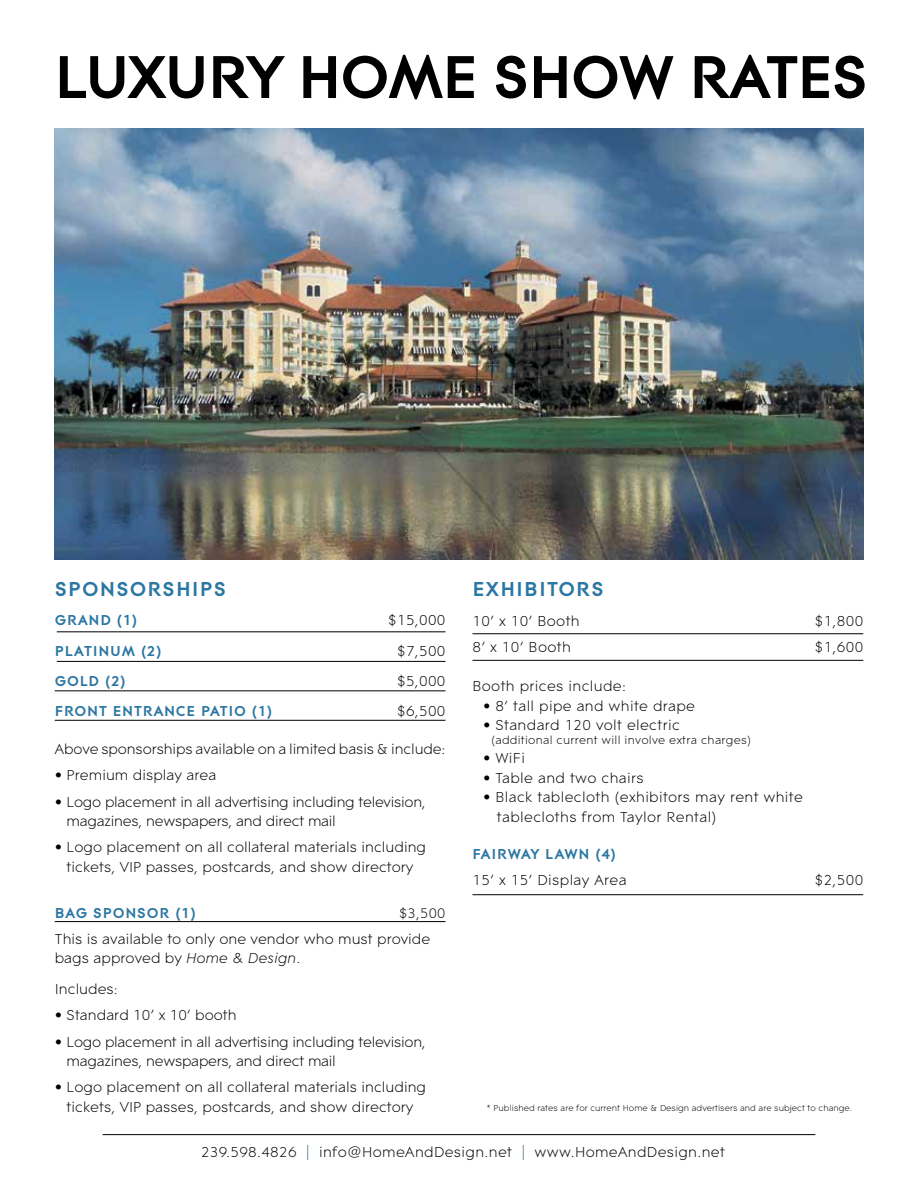
<style>
.page{position:relative;width:918px;height:1188px;background:#fff}
.page>*{position:absolute;margin:0;border:0;box-sizing:border-box;transform-origin:0 0}
.t1{font:700 62.85px "Contax Pro 75";letter-spacing:-.03em;color:#000}
.t2{font:700 21px "Contax Pro 75";letter-spacing:.05em;color:#2b76a2}
.t3{font:15px/19.5px "Contax Pro 45 Lig";color:#000;text-align:center}
.t4{font:15px/19.5px "Contax Pro 45 Lig";letter-spacing:.02em;color:#000}
.t5{font:15px/19.5px "Contax Pro 45 Lig";letter-spacing:-.02em;color:#000}
.t6{font:700 15px "Contax Pro 75";letter-spacing:.05em;color:#2b76a2}
.t7{font:14.4px "Contax Pro 45 Lig";color:#000}
.t8{font:12px "Contax Pro 45 Lig";letter-spacing:.02em;color:#000}
.t9{font:9px "Contax Pro 45 Lig";color:#000}
.s1{font-family:"Contax Pro 46 Lig";font-style:italic}
.s2{color:#2b76a2}
</style>
<div class="page">
<hr style="left:57px;top:632px;width:389px;height:1px;background:#000">
<hr style="left:57px;top:661px;width:389px;height:1px;background:#000">
<hr style="left:55px;top:691px;width:391px;height:1px;background:#000">
<hr style="left:55px;top:720px;width:391px;height:1px;background:#000">
<hr style="left:55px;top:921px;width:391px;height:1px;background:#000">
<hr style="left:472px;top:633px;width:391px;height:1px;background:#000">
<hr style="left:472px;top:660px;width:391px;height:1px;background:#000">
<hr style="left:472px;top:894px;width:391px;height:1px;background:#000">
<img style="left:54px;top:129px;width:809px;height:430px">
<hr style="left:103px;top:1134px;width:712px;height:1px;background:#000">
<h1 class="t1" style="left:54px;top:38px;width:816px">LUXURY HOME SHOW RATES</h1>
<h2 class="t2" style="left:55px;top:576px;width:173px">SPONSORSHIPS</h2>
<p class="t6" style="left:55px;top:611px;width:84px">GRAND (1)</p>
<p class="t3" style="left:388px;top:610px;width:59px">$15,000</p>
<p class="t6" style="left:55px;top:641px;width:108px">PLATINUM (2)</p>
<p class="t3" style="left:397px;top:641px;width:50px">$7,500</p>
<p class="t6" style="left:55px;top:671px;width:72px">GOLD (2)</p>
<p class="t3" style="left:397px;top:671px;width:50px">$5,000</p>
<p class="t6" style="left:55px;top:701px;width:219px">FRONT ENTRANCE PATIO (1)</p>
<p class="t3" style="left:397px;top:701px;width:50px">$6,500</p>
<p class="t3" style="left:55px;top:739px;width:392px">Above sponsorships available on a limited basis &amp; include:</p>
<p class="t3" style="left:55px;top:765px;width:163px">• Premium display area</p>
<p class="t5" style="left:67px;top:792px;width:361px;text-indent:-12px">• Logo placement in all advertising including television, magazines, newspapers, and direct mail</p>
<p class="t3" style="left:55px;top:837px;width:373px">• Logo placement on all collateral materials including tickets, VIP passes, postcards, and show directory</p>
<p class="t6" style="left:55px;top:903px;width:143px">BAG SPONSOR (1)</p>
<p class="t7" style="left:399px;top:904px;width:48px">$3,500</p>
<p class="t3" style="left:55px;top:929px;width:377px;text-align:left">This is available to only one vendor who must provide bags approved by <span class="s1">Home &amp; Design</span>.</p>
<p class="t3" style="left:55px;top:979px;width:65px">Includes:</p>
<p class="t3" style="left:55px;top:1005px;width:184px">• Standard 10’ x 10’ booth</p>
<p class="t5" style="left:67px;top:1031px;width:361px;text-indent:-12px">• Logo placement in all advertising including television, magazines, newspapers, and direct mail</p>
<p class="t3" style="left:55px;top:1077px;width:373px">• Logo placement on all collateral materials including tickets, VIP passes, postcards, and show directory</p>
<h2 class="t2" style="left:472px;top:576px;width:133px">EXHIBITORS</h2>
<p class="t4" style="left:472px;top:611px;width:109px">10’ x 10’ Booth</p>
<p class="t3" style="left:815px;top:611px;width:50px">$1,800</p>
<p class="t3" style="left:472px;top:637px;width:100px">8’ x 10’ Booth</p>
<p class="t3" style="left:815px;top:637px;width:50px">$1,600</p>
<p class="t4" style="left:472px;top:676px;width:155px">Booth prices include:</p>
<p class="t4" style="left:483px;top:696px;width:214px">• 8’ tall pipe and white drape</p>
<p class="t4" style="left:483px;top:715px;width:198px">• Standard 120 volt electric</p>
<p class="t8" style="left:491px;top:732px;width:262px">(additional current will involve extra charges)</p>
<p class="t3" style="left:483px;top:748px;width:43px">• WiFi</p>
<p class="t4" style="left:483px;top:768px;width:162px">• Table and two chairs</p>
<p class="t4" style="left:497px;top:787px;width:308px;text-indent:-14px">• Black tablecloth (exhibitors may rent white tablecloths from Taylor Rental)</p>
<p class="t6" style="left:472px;top:845px;width:145px">FAIRWAY LAWN (4)</p>
<p class="t4" style="left:472px;top:870px;width:156px">15’ x 15’ Display Area</p>
<p class="t3" style="left:815px;top:870px;width:50px">$2,500</p>
<p class="t9" style="left:486px;top:1103px;width:368px">* Published rates are for current Home &amp; Design advertisers and are subject to change.</p>
<p class="t4" style="left:201px;top:1142px;width:525px">239.598.4826 <span class="s2">|</span> info@HomeAndDesign.net <span class="s2">|</span> www.HomeAndDesign.net</p>
</div>
